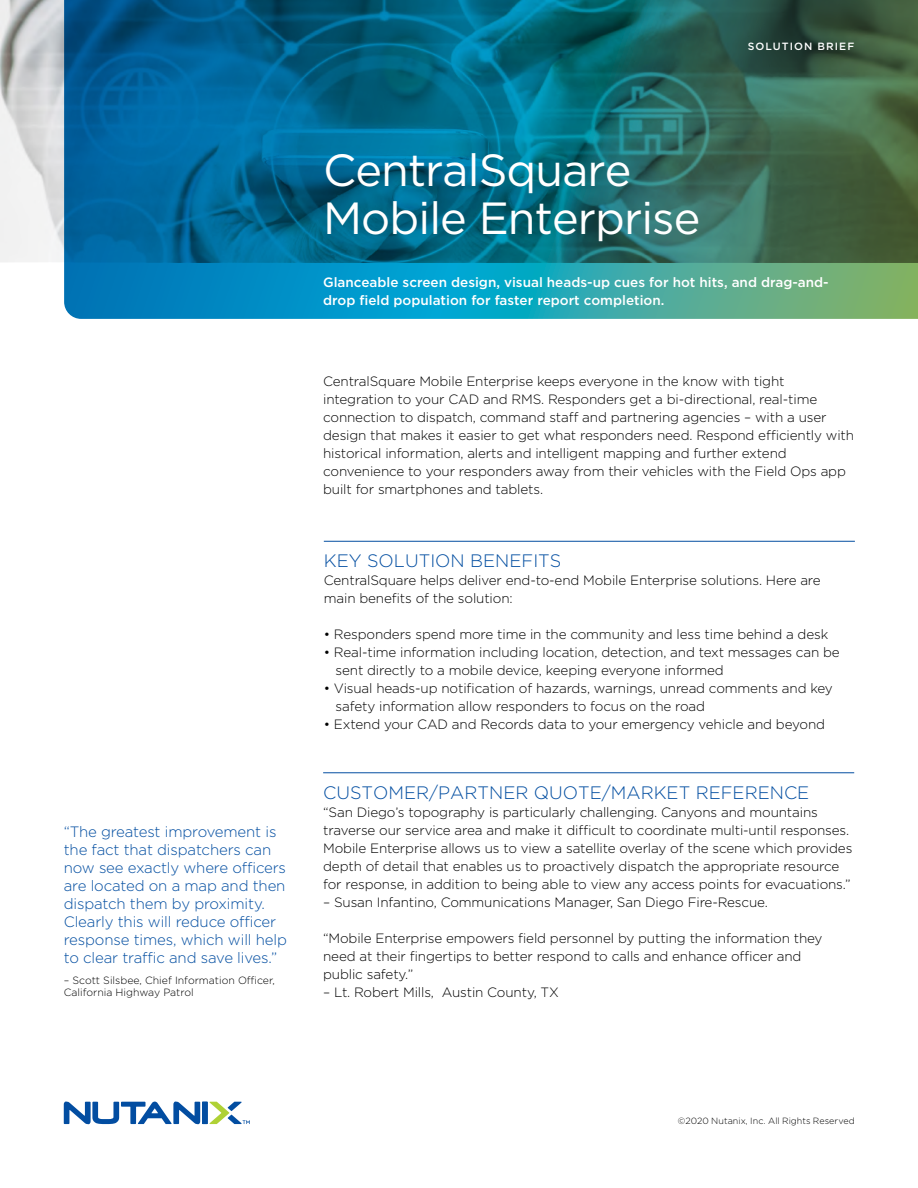
<style>
.page{position:relative;width:918px;height:1188px;background:#fff}
.page>*{position:absolute;margin:0;border:0;box-sizing:border-box;transform-origin:0 0}
.t1{font:45px/48px "Gotham";letter-spacing:-.02em;color:#fff}
.t2{font:300 18px "Gotham";color:#034ea1}
.t3{font:300 15px/18px "Gotham";letter-spacing:-.01em;color:#034ea1}
.t4{font:300 13.5px/18px "Gotham";letter-spacing:-.01em;color:#000}
.t5{font:500 13.5px/18px "Gotham";color:#fff}
.t6{font:300 10.5px/12.6px "Gotham";color:#000}
.t7{font:500 10.5px "Gotham";letter-spacing:.1em;color:#fff}
.t8{font:300 9px "Gotham";letter-spacing:.005em;color:#000}
</style>
<div class="page">
<svg style="left:0;top:0;width:64px;height:262px"></svg>
<svg style="left:210px;top:1102px;width:40px;height:22px"></svg>
<div style="left:202px;top:1102px;width:6px;height:22px;background:#024da1"></div>
<svg style="left:64px;top:1102px;width:136px;height:22px"></svg>
<svg style="left:64px;top:0;width:854px;height:319px;background:#177081"></svg>
<hr style="left:324px;top:541px;width:531px;height:1px;background:#034ea1">
<hr style="left:323px;top:772px;width:531px;height:1px;background:#034ea1">
<p class="t7" style="left:748px;top:39px;width:108px">SOLUTION BRIEF</p>
<p class="t3" style="left:64px;top:822px;width:225px">“The greatest improvement is the fact that dispatchers can now see exactly where officers are located on a map and then dispatch them by proximity.<br>Clearly this will reduce officer response times, which will help to clear traffic and save lives.”</p>
<p class="t6" style="left:64px;top:974px;width:213px">– Scott Silsbee, Chief Information Officer,<br>California Highway Patrol</p>
<h1 class="t1" style="left:323px;top:145px;width:379px">CentralSquare<br>Mobile Enterprise</h1>
<p class="t5" style="left:323px;top:273px;width:507px">Glanceable screen design, visual heads-up cues for hot hits, and drag-and&shy;drop field population for faster report completion.</p>
<p class="t4" style="left:323px;top:372px;width:533px">CentralSquare Mobile Enterprise keeps everyone in the know with tight integration to your CAD and RMS. Responders get a bi-directional, real-time connection to dispatch, command staff and partnering agencies – with a user design that makes it easier to get what responders need. Respond efficiently with historical information, alerts and intelligent mapping and further extend convenience to your responders away from their vehicles with the Field Ops app built for smartphones and tablets.</p>
<h2 class="t2" style="left:324px;top:549px;width:239px">KEY SOLUTION BENEFITS</h2>
<p class="t4" style="left:324px;top:571px;width:498px">CentralSquare helps deliver end-to-end Mobile Enterprise solutions. Here are main benefits of the solution:</p>
<p class="t4" style="left:324px;top:625px;width:506px">• Responders spend more time in the community and less time behind a desk</p>
<p class="t4" style="left:336px;top:643px;width:506px;text-indent:-12px">• Real-time information including location, detection, and text messages can be sent directly to a mobile device, keeping everyone informed</p>
<p class="t4" style="left:336px;top:679px;width:499px;text-indent:-12px">• Visual heads-up notification of hazards, warnings, unread comments and key safety information allow responders to focus on the road</p>
<p class="t4" style="left:324px;top:715px;width:503px">• Extend your CAD and Records data to your emergency vehicle and beyond</p>
<h2 class="t2" style="left:323px;top:781px;width:488px">CUSTOMER/PARTNER QUOTE/MARKET REFERENCE</h2>
<p class="t4" style="left:323px;top:803px;width:531px">“San Diego’s topography is particularly challenging. Canyons and mountains traverse our service area and make it difficult to coordinate multi-until responses.<br>Mobile Enterprise allows us to view a satellite overlay of the scene which provides depth of detail that enables us to proactively dispatch the appropriate resource for response, in addition to being able to view any access points for evacuations.”</p>
<p class="t4" style="left:323px;top:893px;width:446px">– Susan Infantino, Communications Manager, San Diego Fire-Rescue.</p>
<p class="t4" style="left:323px;top:929px;width:501px">“Mobile Enterprise empowers field personnel by putting the information they need at their fingertips to better respond to calls and enhance officer and public safety.”</p>
<p class="t4" style="left:323px;top:982px;width:237px">– Lt. Robert Mills, Austin County, TX</p>
<p class="t8" style="left:678px;top:1115px;width:179px">©2020 Nutanix, Inc. All Rights Reserved</p>
</div>
